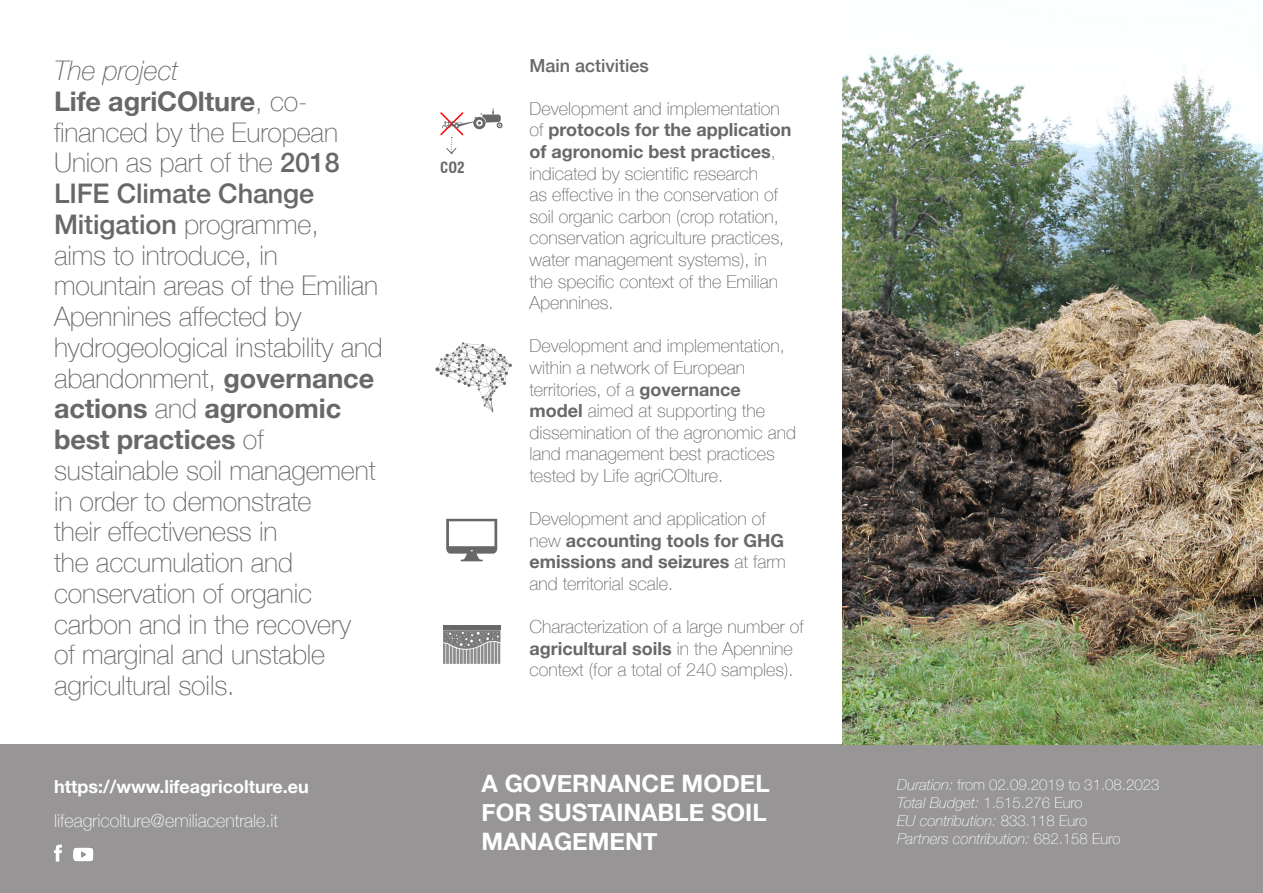
<style>
.page{position:relative;width:1263px;height:893px;background:#fff}
.page>*{position:absolute;margin:0;border:0;box-sizing:border-box;transform-origin:0 0}
.t1{font:100 27px/30.8px "Helvetica Neue";letter-spacing:-.005em;color:#696768}
.t2{font:italic 100 27px "Helvetica Neue";letter-spacing:-.005em;color:#696768}
.t3{font:700 24px/28.8px "Helvetica Neue";color:#fff}
.t4{font:100 18px/21.6px "Helvetica Neue";color:#696768}
.t5{font:100 18px "Helvetica Neue";color:#fff}
.t6{font:700 18px "Helvetica Neue";color:#fff}
.t7{font:500 18px "Helvetica Neue";color:#696768}
.t8{font:100 15px "Helvetica Neue";color:#fff}
.t9{font:italic 100 15px "Helvetica Neue";color:#fff}
.t10{font:700 condensed 15px "Swiss 721 BT";color:#696768}
.s1{font-weight:700}
.s2{font-weight:500}
.s3{font-style:italic}
.s4{font-style:normal}
</style>
<div class="page">
<div style="left:0;top:744px;width:1263px;height:149px;background:#979595"></div>
<svg style="left:54px;top:845px;width:8px;height:17px"></svg>
<img style="left:73px;top:847px;width:21px;height:15px">
<img style="left:842px;top:53px;width:421px;height:691px">
<svg style="left:440px;top:108px;width:62px;height:46px"></svg>
<svg style="left:435px;top:342px;width:77px;height:70px"></svg>
<svg style="left:446px;top:519px;width:51px;height:42px"></svg>
<hr style="left:443px;top:625px;width:57px;height:4px;background:#696768">
<svg style="left:443px;top:630px;width:57px;height:34px;background:#9b9a9a"></svg>
<p class="t2" style="left:54px;top:50px;width:126px">The project</p>
<p class="t1" style="left:54px;top:85px;width:330px"><span class="s1">Life agriCOlture</span>, co&shy;financed by the European<br>Union as part of the <span class="s2">2018<br>LIFE Climate Change<br>Mitigation</span> programme,<br>aims to introduce, in mountain areas of the Emilian<br>Apennines affected by hydrogeological instability and abandonment, <span class="s1">governance actions</span> and <span class="s1">agronomic best practices</span> of sustainable soil management in order to demonstrate<br>their effectiveness in<br>the accumulation and conservation of organic carbon and in the recovery<br>of marginal and unstable agricultural soils.</p>
<p class="t6" style="left:54px;top:772px;width:256px">https://www.lifeagricolture.eu</p>
<p class="t5" style="left:54px;top:807px;width:226px">lifeagricolture@emiliacentrale.it</p>
<p class="t10" style="left:440px;top:159px;width:26px">CO2</p>
<p class="t7" style="left:529px;top:51px;width:121px">Main activities</p>
<p class="t4" style="left:529px;top:97px;width:263px">Development and implementation of <span class="s1">protocols for the application of agronomic best practices</span>, indicated by scientific research<br>as effective in the conservation of soil organic carbon (crop rotation, conservation agriculture practices, water management systems), in the specific context of the Emilian<br>Apennines.</p>
<p class="t4" style="left:529px;top:334px;width:268px">Development and implementation, within a network of European territories, of a <span class="s1">governance model</span> aimed at supporting the dissemination of the agronomic and land management best practices tested by Life agriCOlture.</p>
<p class="t4" style="left:529px;top:507px;width:258px">Development and application of new <span class="s1">accounting tools for GHG emissions and seizures</span> at farm and territorial scale.</p>
<p class="t4" style="left:529px;top:615px;width:276px">Characterization of a large number of <span class="s1">agricultural soils</span> in the Apennine context (for a total of 240 samples).</p>
<p class="t3" style="left:482px;top:770px;width:290px">A GOVERNANCE MODEL<br>FOR SUSTAINABLE SOIL<br>MANAGEMENT</p>
<p class="t8" style="left:897px;top:773px;width:264px"><span class="s3">Duration:</span> from 02.09.2019 to 31.08.2023</p>
<p class="t8" style="left:897px;top:791px;width:187px"><span class="s3">Total Budget:</span> 1.515.276 Euro</p>
<p class="t9" style="left:897px;top:809px;width:192px">EU contribution: <span class="s4">833.118 Euro</span></p>
<p class="t9" style="left:897px;top:827px;width:225px">Partners contribution: <span class="s4">682.158 Euro</span></p>
</div>
